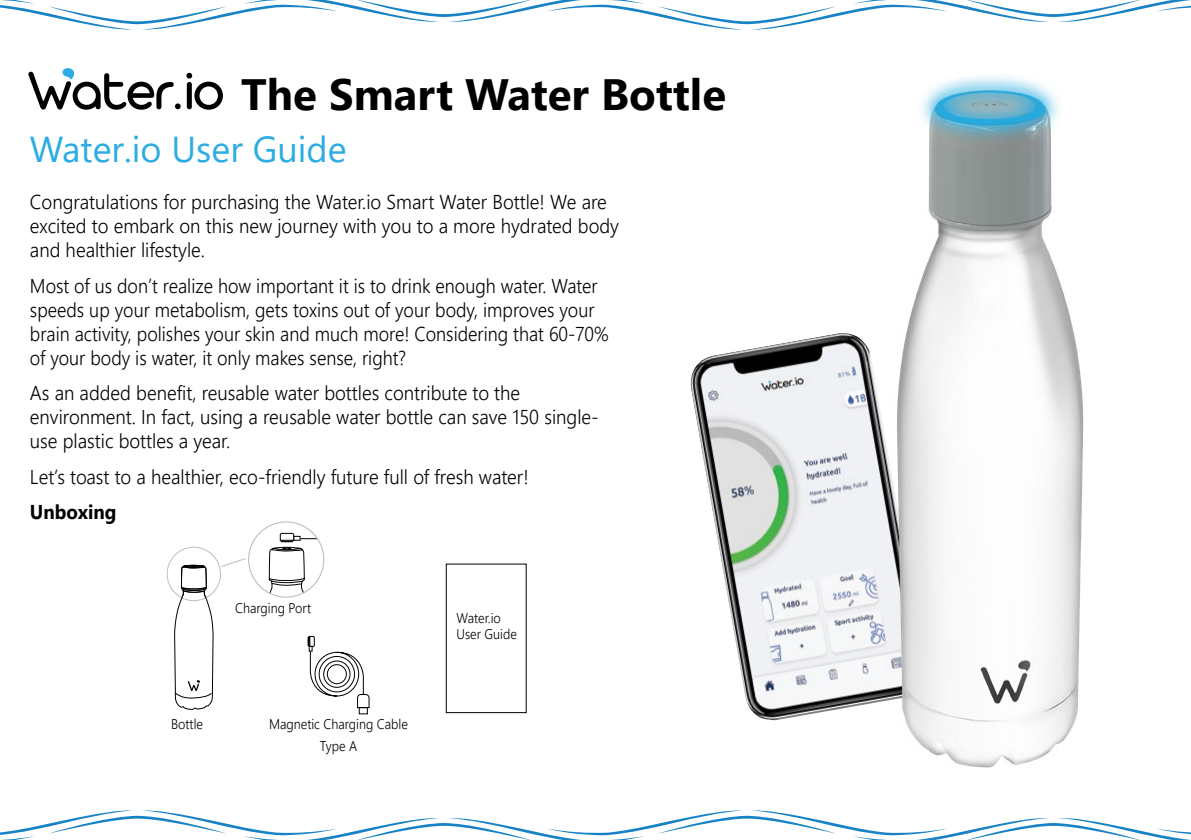
<style>
.page{position:relative;width:1191px;height:840px;background:#fff}
.page>*{position:absolute;margin:0;border:0;box-sizing:border-box;transform-origin:0 0}
.t1{font:700 43.8px "Segoe UI";color:#000}
.t2{font:36px "Segoe UI";color:#2cace2}
.t3{font:300 20px/24px "Segoe UI";color:#000;scale:.94 1}
.t4{font:300 20px/24px "Segoe UI";color:#000;scale:.91 1}
.t5{font:700 20px "Segoe UI";color:#000;scale:.94 1}
.t6{font:300 14px/21.6px "Segoe UI";color:#000;text-align:center;scale:.91 1}
</style>
<div class="page">
<svg style="left:0;top:0;width:1191px;height:30px"></svg>
<svg style="left:0;top:810px;width:1191px;height:29px"></svg>
<div style="left:359px;top:707px;width:8px;height:6px;border:1px solid #000"></div>
<svg style="left:308px;top:635px;width:61px;height:72px"></svg>
<div style="left:446px;top:563px;width:80px;height:149px;border:1px solid #000"></div>
<svg style="left:259px;top:523px;width:65px;height:73px"></svg>
<div style="left:248px;top:521px;width:76px;height:76px;border:1px solid #bcbec0;border-radius:50%"></div>
<div style="left:167px;top:546px;width:54px;height:54px;border:1px solid #bcbec0;border-radius:50%"></div>
<svg style="left:174px;top:564px;width:40px;height:145px"></svg>
<svg style="left:221px;top:558px;width:25px;height:9px"></svg>
<img style="left:690px;top:333px;width:192px;height:387px">
<img style="left:882px;top:75px;width:202px;height:693px">
<svg style="left:28px;top:68px;width:195px;height:42px"></svg>
<h1 class="t1" style="left:241px;top:53px;width:486px">The Smart Water Bottle</h1>
<h2 class="t2" style="left:30px;top:116px;width:318px">Water i o. User Guide</h2>
<p class="t3" style="left:30px;top:188px;width:628px">Congratulations for purchasing the Wateri o. Smart Water Bottle! We are excited to embark on this new journey with you to a more hydrated body and healthier lifestyle.</p>
<p class="t4" style="left:30px;top:271px;width:637px">Most of us don t’ realize how important toisit drink enough water. Water speeds up your metabolism, gets toxins out of your body, improves your brain activity, polishes your skin and much more! Considering that 60-70% of your body is water it, only makes sense, right?</p>
<p class="t3" style="left:30px;top:379px;width:523px">As an added benefit, reusable water bottles contribute to the</p>
<p class="t3" style="left:30px;top:427px;width:214px">use plastic bottles a year.</p>
<p class="t3" style="left:30px;top:403px;width:606px">environment In. fact, using a reusable water bottle can save 150 single-</p>
<p class="t3" style="left:30px;top:462px;width:532px">Let s’ toast to a healthier, eco-friendly future full of fresh water!</p>
<p class="t5" style="left:30px;top:492px;width:93px">Unboxing</p>
<p class="t6" style="left:235px;top:595px;width:85px">Charging Port</p>
<p class="t6" style="left:171px;top:711px;width:37px">Bottle</p>
<p class="t6" style="left:269px;top:711px;width:154px">Magnetic Charging Cable<br>Type A</p>
<p class="t6" style="left:456px;top:608px;width:68px;line-height:16px;text-align:left">Wateri o.<br>User Guide</p>
</div>
